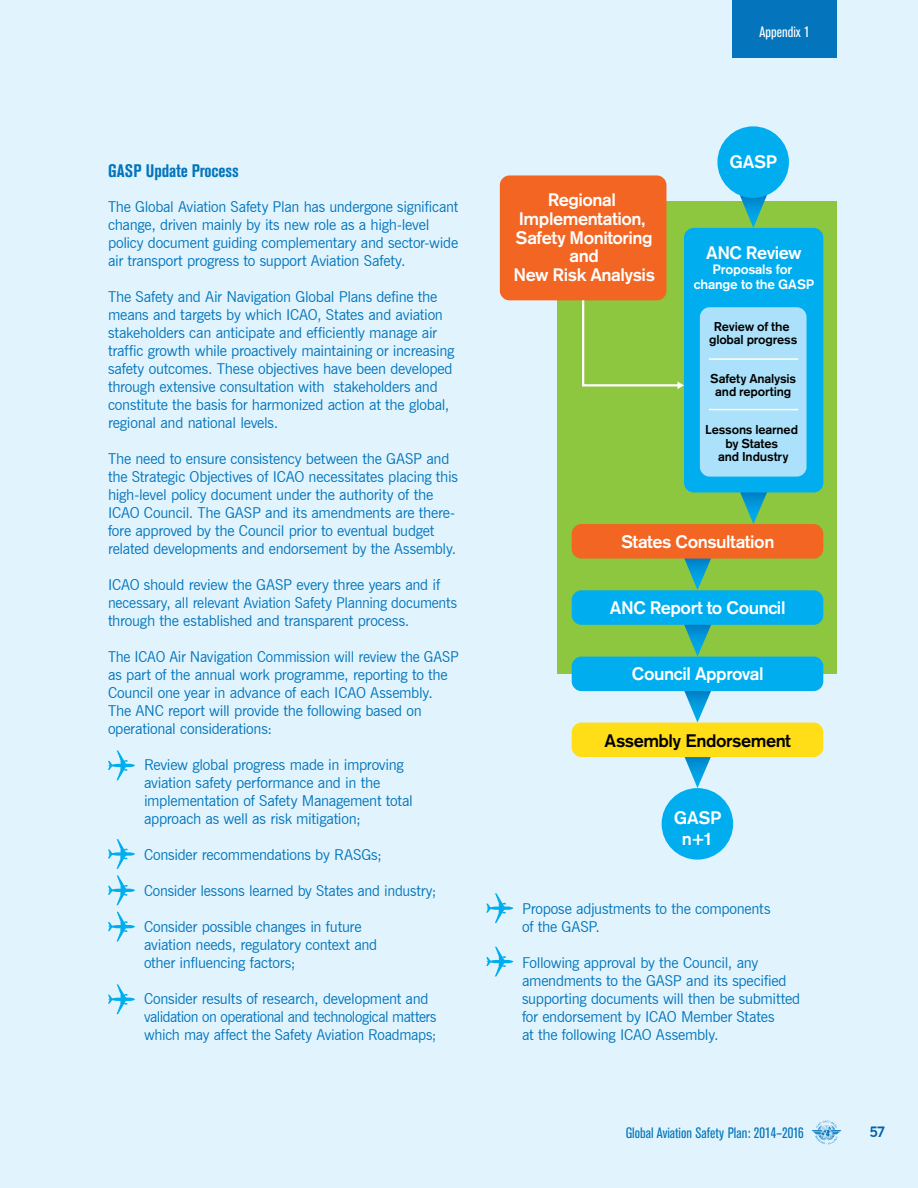
<style>
.page{position:relative;width:918px;height:1188px;background:#e1f4fd}
.page>*{position:absolute;margin:0;border:0;box-sizing:border-box;transform-origin:0 0}
.t1{font:500 18px/18.8px "Akzidenz Grotesk BE";letter-spacing:-.025em;color:#fff;text-align:center}
.t2{font:500 18px "Akzidenz Grotesk BE";letter-spacing:-.025em;color:#000}
.t3{font:700 condensed 18px "Akzidenz Grotesk BE";letter-spacing:-.01em;color:#0475bc}
.t4{font:15px/18px "News Gothic BT";letter-spacing:-.015em;color:#0475bc}
.t5{font:condensed 15px "Akzidenz Grotesk BE";color:#0475bc}
.t6{font:condensed 15px "Akzidenz Grotesk BE";color:#fff}
.t7{font:700 14.25px "News Gothic BT";color:#0061af}
.t8{font:500 13.5px/15px "Akzidenz Grotesk BE";letter-spacing:-.015em;color:#fff;text-align:center}
.t9{font:500 12.75px/13.5px "Akzidenz Grotesk BE";letter-spacing:-.01em;color:#000;text-align:center}
</style>
<div class="page">
<svg style="left:812px;top:1120px;width:29px;height:25px"></svg>
<div style="left:733px;top:0;width:104px;height:57px;background:#0475bc"></div>
<svg style="left:108px;top:751px;width:27px;height:29px"></svg>
<svg style="left:108px;top:839px;width:27px;height:30px"></svg>
<svg style="left:108px;top:875px;width:27px;height:30px"></svg>
<svg style="left:108px;top:912px;width:27px;height:30px"></svg>
<svg style="left:486px;top:893px;width:28px;height:30px"></svg>
<svg style="left:486px;top:947px;width:28px;height:29px"></svg>
<svg style="left:108px;top:984px;width:27px;height:30px"></svg>
<div style="left:558px;top:202px;width:279px;height:472px;background:#8dc63f"></div>
<svg style="left:683px;top:691px;width:29px;height:32px"></svg>
<svg style="left:683px;top:757px;width:29px;height:31px"></svg>
<div style="left:572px;top:723px;width:251px;height:34px;background:#ffde17;border-radius:10px"></div>
<svg style="left:683px;top:625px;width:29px;height:32px"></svg>
<div style="left:572px;top:657px;width:251px;height:34px;background:#00aeef;border-radius:10px"></div>
<div style="left:500px;top:175px;width:166px;height:125px;background:#f26522;border-radius:10px"></div>
<svg style="left:739px;top:492px;width:29px;height:32px"></svg>
<svg style="left:684px;top:559px;width:27px;height:31px"></svg>
<div style="left:684px;top:228px;width:139px;height:264px;background:#00aeef;border-radius:10px"></div>
<svg style="left:739px;top:195px;width:29px;height:33px"></svg>
<div style="left:717px;top:126px;width:72px;height:72px;background:#00aeef;border-radius:50%"></div>
<div style="left:700px;top:307px;width:107px;height:170px;background:#abe1fa;border-radius:10px"></div>
<div style="left:572px;top:590px;width:251px;height:35px;background:#00aeef;border-radius:10px"></div>
<div style="left:572px;top:524px;width:251px;height:35px;background:#f26522;border-radius:10px"></div>
<svg style="left:581px;top:298px;width:103px;height:91px"></svg>
<hr style="left:709px;top:358px;width:89px;height:2px;background:#fff">
<hr style="left:709px;top:409px;width:89px;height:1px;background:#fff">
<div style="left:662px;top:788px;width:71px;height:72px;background:#00aeef;border-radius:50%"></div>
<p class="t3" style="left:108px;top:160px;width:132px">GASP Update Process</p>
<p class="t4" style="left:108px;top:197px;width:352px">The Global Aviation Safety Plan has undergone significant change, driven mainly by its new role as a high-level policy document guiding complementary and sector-wide air transport progress to support Aviation Safety.</p>
<p class="t4" style="left:108px;top:287px;width:348px">The Safety and Air Navigation Global Plans define the means and targets by which ICAO, States and aviation stakeholders can anticipate and efficiently manage air traffic growth while proactively maintaining or increasing safety outcomes. These objectives have been developed through extensive consultation with stakeholders and constitute the basis for harmonized action at the global, regional and national levels.</p>
<p class="t4" style="left:108px;top:449px;width:351px">The need to ensure consistency between the GASP and the Strategic Objectives of ICAO necessitates placing this high-level policy document under the authority of the ICAO Council. The GASP and its amendments are there&shy;fore approved by the Council prior to eventual budget related developments and endorsement by the Assembly.</p>
<p class="t4" style="left:108px;top:575px;width:351px">ICAO should review the GASP every three years and if necessary, all relevant Aviation Safety Planning documents through the established and transparent process.</p>
<p class="t4" style="left:108px;top:647px;width:352px">The ICAO Air Navigation Commission will review the GASP as part of the annual work programme, reporting to the Council one year in advance of each ICAO Assembly.<br>The ANC report will provide the following based on operational considerations:</p>
<p class="t4" style="left:144px;top:755px;width:270px">Review global progress made in improving aviation safety performance and in the implementation of Safety Management total approach as well as risk mitigation;</p>
<p class="t4" style="left:144px;top:845px;width:239px">Consider recommendations by RASGs;</p>
<p class="t4" style="left:144px;top:881px;width:294px">Consider lessons learned by States and industry;</p>
<p class="t4" style="left:144px;top:917px;width:235px">Consider possible changes in future aviation needs, regulatory context and other influencing factors;</p>
<p class="t4" style="left:144px;top:989px;width:294px">Consider results of research, development and validation on operational and technological matters which may affect the Safety Aviation Roadmaps;</p>
<p class="t6" style="left:760px;top:24px;width:52px">Appendix 1</p>
<p class="t1" style="left:513px;top:190px;width:143px">Regional<br>Implementation,<br>Safety Monitoring and<br>New Risk Analysis</p>
<p class="t1" style="left:730px;top:153px;width:49px">GASP</p>
<p class="t1" style="left:706px;top:243px;width:97px">ANC Review</p>
<p class="t8" style="left:694px;top:262px;width:122px">Proposals for change to the GASP</p>
<p class="t9" style="left:709px;top:319px;width:90px">Review of the global progress</p>
<p class="t9" style="left:710px;top:371px;width:88px">Safety Analysis and reporting</p>
<p class="t9" style="left:705px;top:423px;width:94px">Lessons learned by States<br>and Industry</p>
<p class="t1" style="left:621px;top:533px;width:155px">States Consultation</p>
<p class="t1" style="left:610px;top:598px;width:177px">ANC Report to Council</p>
<p class="t1" style="left:632px;top:665px;width:133px">Council Approval</p>
<p class="t2" style="left:605px;top:729px;width:188px">Assembly Endorsement</p>
<p class="t1" style="left:674px;top:807px;width:49px;line-height:21px">GASP n+1</p>
<p class="t4" style="left:522px;top:899px;width:250px">Propose adjustments to the components of the GASP.</p>
<p class="t4" style="left:522px;top:953px;width:280px">Following approval by the Council, any amendments to the GASP and its specified supporting documents will then be submitted for endorsement by ICAO Member States<br>at the following ICAO Assembly.</p>
<p class="t5" style="left:626px;top:1124px;width:179px">Global Aviation Safety Plan: 2014–2016</p>
<p class="t7" style="left:869px;top:1124px;width:18px">57</p>
</div>
